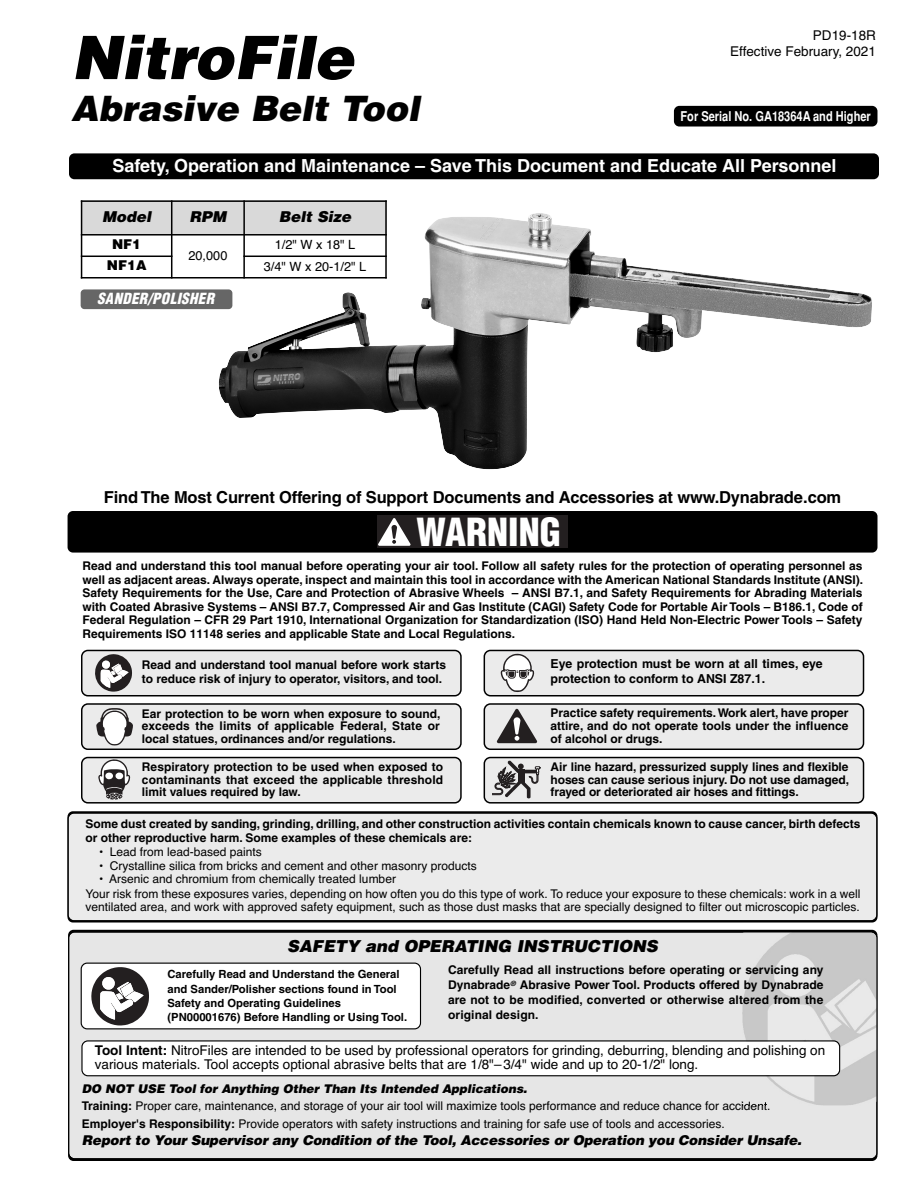
<style>
.page{position:relative;width:918px;height:1188px;background:#fff}
.page>*{position:absolute;margin:0;border:0;box-sizing:border-box;transform-origin:0 0}
.t1{font:italic 900 60px "Helvetica";color:#000}
.t2{font:900 condensed 37.8px "Helvetica";color:#fff}
.t3{font:italic 900 35.1px "Helvetica";color:#000}
.t4{font:700 18px "Helvetica";color:#fff}
.t5{font:700 16.5px "Helvetica";letter-spacing:-.01em;color:#000}
.t6{font:italic 900 16.5px "Helvetica";color:#000}
.t7{font:italic 900 15px "Helvetica";color:#000}
.t8{font:italic 900 condensed 15px "Helvetica";color:#fff}
.t9{font:13.5px/16.2px "Helvetica";color:#000;text-align:right}
.t10{font:italic 900 13.5px "Helvetica";color:#000}
.t11{font:700 13.5px "Helvetica";color:#fff;scale:.82 1}
.t12{font:900 13.5px "Helvetica";color:#000}
.t13{font:12.75px "Helvetica";color:#000}
.t14{font:700 12.3px/14.9px "Helvetica";color:#000}
.t15{font:700 12px/12.8px "Helvetica";color:#000;text-align:justify}
.t16{font:12px/14.1px "Helvetica";color:#000}
.t17{font:700 11.25px/14.2px "Helvetica";color:#000}
.s1{font-weight:700}
.s2{font-weight:900;font-style:italic}
</style>
<div class="page">
<div style="left:69px;top:153px;width:810px;height:26px;background:#000;border-radius:5px"></div>
<div style="left:68px;top:811px;width:810px;height:112px;background:#000;border-radius:5px"></div>
<div style="left:68px;top:511px;width:810px;height:42px;background:#000;border-radius:5px"></div>
<div style="left:377px;top:515px;width:191px;height:33px;background:#231f20"></div>
<svg style="left:378px;top:518px;width:33px;height:28px"></svg>
<div style="left:68px;top:812px;width:809px;height:109px;background:#ebebeb"></div>
<svg style="left:484px;top:703px;width:380px;height:47px;background:#d3d2d2"></svg>
<svg style="left:484px;top:757px;width:380px;height:47px;background:#d3d3d3"></svg>
<div style="left:68px;top:931px;width:810px;height:228px;background:#e6e6e6"></div>
<img style="left:742px;top:933px;width:134px;height:172px">
<svg style="left:81px;top:1040px;width:759px;height:36px"></svg>
<div style="left:81px;top:200px;width:91px;height:35px;background:#d9d9d9"></div>
<div style="left:172px;top:200px;width:72px;height:35px;background:#d9d9d9"></div>
<div style="left:244px;top:200px;width:143px;height:35px;background:#d9d9d9"></div>
<hr style="left:81px;top:200px;width:1px;height:79px;background:#000">
<hr style="left:171px;top:200px;width:1px;height:79px;background:#000">
<hr style="left:243px;top:200px;width:2px;height:79px;background:#000">
<hr style="left:385px;top:200px;width:2px;height:79px;background:#000">
<hr style="left:81px;top:200px;width:306px;height:2px;background:#000">
<hr style="left:81px;top:234px;width:306px;height:2px;background:#000">
<hr style="left:81px;top:256px;width:91px;height:1px;background:#000">
<hr style="left:81px;top:277px;width:306px;height:2px;background:#000">
<div style="left:81px;top:289px;width:151px;height:20px;background:#666;border-radius:4px"></div>
<img style="left:218px;top:212px;width:654px;height:257px">
<svg style="left:81px;top:650px;width:381px;height:46px;background:#d6d6d6"></svg>
<svg style="left:81px;top:703px;width:381px;height:47px;background:#d7d7d7"></svg>
<svg style="left:484px;top:650px;width:380px;height:46px;background:#dadada"></svg>
<svg style="left:81px;top:757px;width:381px;height:47px;background:#d5d5d5"></svg>
<svg style="left:81px;top:963px;width:340px;height:66px"></svg>
<div style="left:674px;top:106px;width:203px;height:21px;background:#000;border-radius:5px"></div>
<p class="t9" style="left:730px;top:29px;width:147px">PD19-18R<br>Effective February, 2021</p>
<h1 class="t1" style="left:71px;top:35px;width:293px">NitroFile</h1>
<h3 class="t3" style="left:71px;top:95px;width:355px">Abrasive Belt Tool</h3>
<h3 class="t4" style="left:112px;top:159px;width:726px">Safety, Operation and Maintenance – Save This Document and Educate All Personnel</h3>
<p class="t11" style="left:681px;top:111px;width:234px">For Serial No. GA18364A and Higher</p>
<p class="t7" style="left:102px;top:211px;width:53px">Model</p>
<p class="t7" style="left:190px;top:211px;width:41px">RPM</p>
<p class="t7" style="left:279px;top:211px;width:76px">Belt Size</p>
<p class="t12" style="left:112px;top:239px;width:31px">NF1</p>
<p class="t13" style="left:188px;top:251px;width:40px">20,000</p>
<p class="t13" style="left:275px;top:240px;width:82px">1/2" W x 18" L</p>
<p class="t12" style="left:107px;top:260px;width:41px">NF1A</p>
<p class="t13" style="left:264px;top:262px;width:104px">3/4" W x 20-1/2" L</p>
<p class="t8" style="left:97px;top:293px;width:122px">SANDER/POLISHER</p>
<h3 class="t5" style="left:104px;top:492px;width:739px">Find The Most Current Offering of Support Documents and Accessories at www.Dynabrade.com</h3>
<h2 class="t2" style="left:416px;top:516px;width:146px">WARNING</h2>
<p class="t15" style="left:83px;top:561px;width:782px;line-height:13.5px">Read and understand this tool manual before operating your air tool. Follow all safety rules for the protection of operating personnel as well as adjacent areas. Always operate, inspect and maintain this tool in accordance with the American National Standards Institute (ANSI).<br>Safety Requirements for the Use, Care and Protection of Abrasive Wheels – ANSI B7.1, and Safety Requirements for Abrading Materials with Coated Abrasive Systems – ANSI B7.7, Compressed Air and Gas Institute (CAGI) Safety Code for Portable Air Tools – B186.1, Code of Federal Regulation – CFR 29 Part 1910, International Organization for Standardization (ISO) Hand Held Non-Electric Power Tools – Safety Requirements ISO 11148 series and applicable State and Local Regulations.</p>
<p class="t14" style="left:550px;top:658px;width:274px">Eye protection must be worn at all times, eye protection to conform to ANSI Z87.1.</p>
<p class="t15" style="left:142px;top:659px;width:306px;line-height:14.4px">Read and understand tool manual before work starts to reduce risk of injury to operator, visitors, and tool.</p>
<p class="t15" style="left:142px;top:708px;width:300px">Ear protection to be worn when exposure to sound, exceeds the limits of applicable Federal, State or local statues, ordinances and/or regulations.</p>
<p class="t15" style="left:550px;top:708px;width:300px">Practice safety requirements. Work alert, have proper attire, and do not operate tools under the influence of alcohol or drugs.</p>
<p class="t15" style="left:550px;top:761px;width:300px">Air line hazard, pressurized supply lines and flexible hoses can cause serious injury. Do not use damaged, frayed or deteriorated air hoses and fittings.</p>
<p class="t15" style="left:142px;top:761px;width:303px">Respiratory protection to be used when exposed to contaminants that exceed the applicable threshold limit values required by law.</p>
<p class="t15" style="left:86px;top:818px;width:776px;line-height:13.5px">Some dust created by sanding, grinding, drilling, and other construction activities contain chemicals known to cause cancer, birth defects or other reproductive harm. Some examples of these chemicals are:</p>
<p class="t16" style="left:99px;top:846px;width:164px">• Lead from lead-based paints</p>
<p class="t16" style="left:99px;top:860px;width:379px">• Crystalline silica from bricks and cement and other masonry products</p>
<p class="t16" style="left:86px;top:873px;width:776px;text-indent:14px">• Arsenic and chromium from chemically treated lumber<br>Your risk from these exposures varies, depending on how often you do this type of work. To reduce your exposure to these chemicals: work in a well ventilated area, and work with approved safety equipment, such as those dust masks that are specially designed to filter out microscopic particles.</p>
<h3 class="t6" style="left:287px;top:940px;width:375px">SAFETY and OPERATING INSTRUCTIONS</h3>
<p class="t17" style="left:167px;top:968px;width:241px">Carefully Read and Understand the General and Sander/Polisher sections found in Tool Safety and Operating Guidelines (PN00001676) Before Handling or Using Tool.</p>
<p class="t15" style="left:448px;top:964px;width:377px;line-height:15px">Carefully Read all instructions before operating or servicing any Dynabrade<sup>®</sup> Abrasive Power Tool. Products offered by Dynabrade are not to be modified, converted or otherwise altered from the original design.</p>
<p class="t9" style="left:95px;top:1045px;width:732px;line-height:13.5px;text-align:left"><span class="s1">Tool Intent:</span> NitroFiles are intended to be used by professional operators for grinding, deburring, blending and polishing on various materials. Tool accepts optional abrasive belts that are 1/8"–3/4" wide and up to 20-1/2" long.</p>
<p class="t16" style="left:82px;top:1081px;width:690px;line-height:17.2px"><span class="s2">DO NOT USE Tool for Anything Other Than Its Intended Applications.<br></span><span class="s1">Training:</span> Proper care, maintenance, and storage of your air tool will maximize tools performance and reduce chance for accident.<br><span class="s1">Employer's Responsibility:</span> Provide operators with safety instructions and training for safe use of tools and accessories.</p>
<p class="t10" style="left:82px;top:1135px;width:724px">Report to Your Supervisor any Condition of the Tool, Accessories or Operation you Consider Unsafe.</p>
</div>
